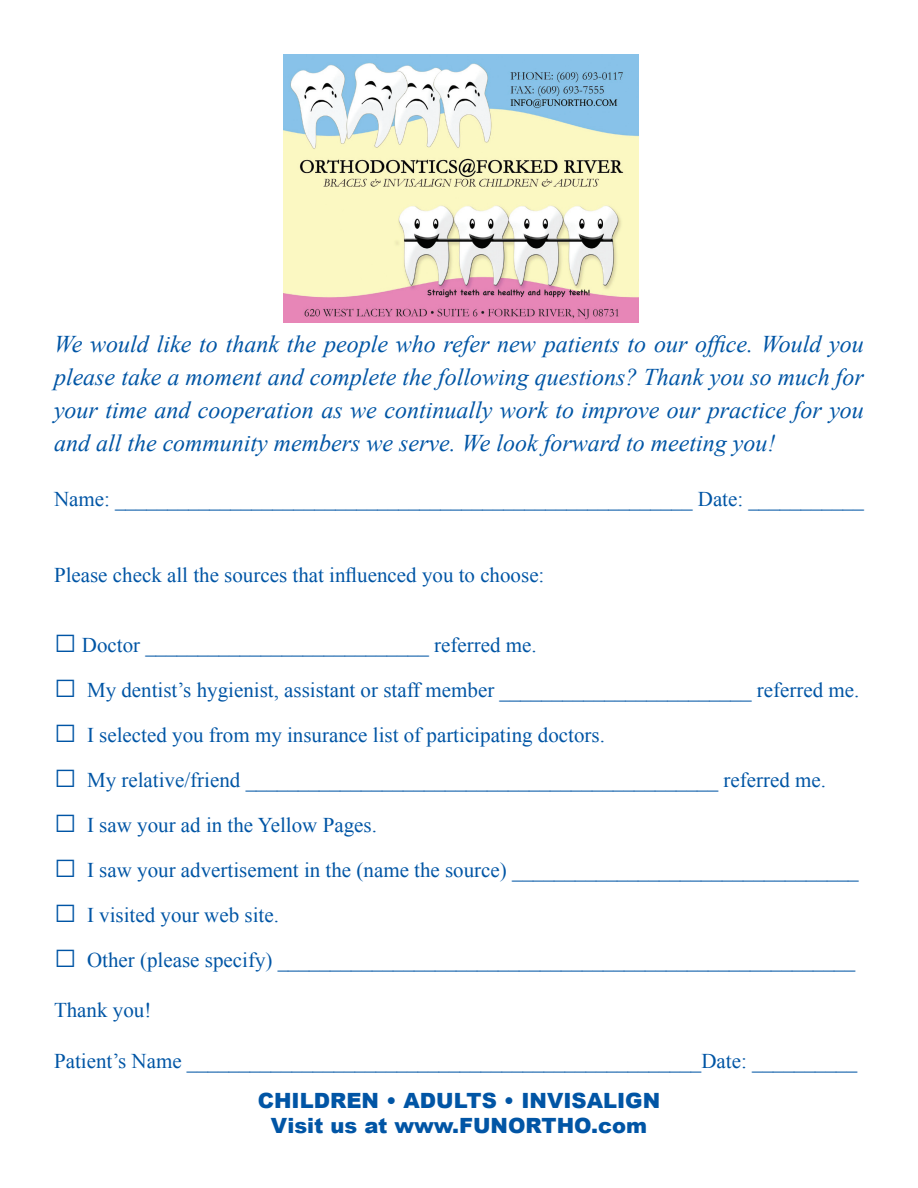
<style>
.page{position:relative;width:918px;height:1188px;background:#fff}
.page>*{position:absolute;margin:0;border:0;box-sizing:border-box;transform-origin:0 0}
.t1{font:italic 24px/33px "Times New Roman";color:#0155a5;text-align:justify}
.t2{font:21px "Times New Roman";color:#0155a5}
.t3{font:900 21px "Arial";color:#0155a5}
.s1{font-family:"Arial";font-size:37.5px}
</style>
<div class="page">
<img style="left:283px;top:54px;width:356px;height:268px">
<p class="t1" style="left:54px;top:327px;width:812px">We would like to thank the people who refer new patients to our office. Would you please take a moment and complete the following questions? Thank you so much for your time and cooperation as we continually work to improve our practice for you and all the community members we serve. We look forward to meeting you!</p>
<p class="t2" style="left:54px;top:485px;width:811px">Name: _______________________________________________________ Date: ___________</p>
<p class="t2" style="left:54px;top:560px;width:492px">Please check all the sources that influenced you to choose:</p>
<p class="t2" style="left:54px;top:631px;width:484px"><span class="s1">□</span> Doctor ___________________________ referred me.</p>
<p class="t2" style="left:54px;top:676px;width:807px"><span class="s1">□</span> My dentist’s hygienist, assistant or staff member ________________________ referred me.</p>
<p class="t2" style="left:54px;top:721px;width:552px"><span class="s1">□</span> I selected you from my insurance list of participating doctors.</p>
<p class="t2" style="left:54px;top:766px;width:774px"><span class="s1">□</span> My relative/friend _____________________________________________ referred me.</p>
<p class="t2" style="left:54px;top:811px;width:324px"><span class="s1">□</span> I saw your ad in the Yellow Pages.</p>
<p class="t2" style="left:54px;top:856px;width:806px"><span class="s1">□</span> I saw your advertisement in the (name the source) _________________________________</p>
<p class="t2" style="left:54px;top:901px;width:226px"><span class="s1">□</span> I visited your web site.</p>
<p class="t2" style="left:54px;top:946px;width:803px"><span class="s1">□</span> Other (please specify) _______________________________________________________</p>
<p class="t2" style="left:54px;top:996px;width:99px">Thank you!</p>
<p class="t2" style="left:54px;top:1046px;width:805px">Patient’s Name _________________________________________________Date: __________</p>
<p class="t3" style="left:258px;top:1085px;width:404px">CHILDREN • ADULTS • INVISALIGN</p>
<p class="t3" style="left:271px;top:1111px;width:378px">Visit us at www.FUNORTHO.com</p>
</div>
